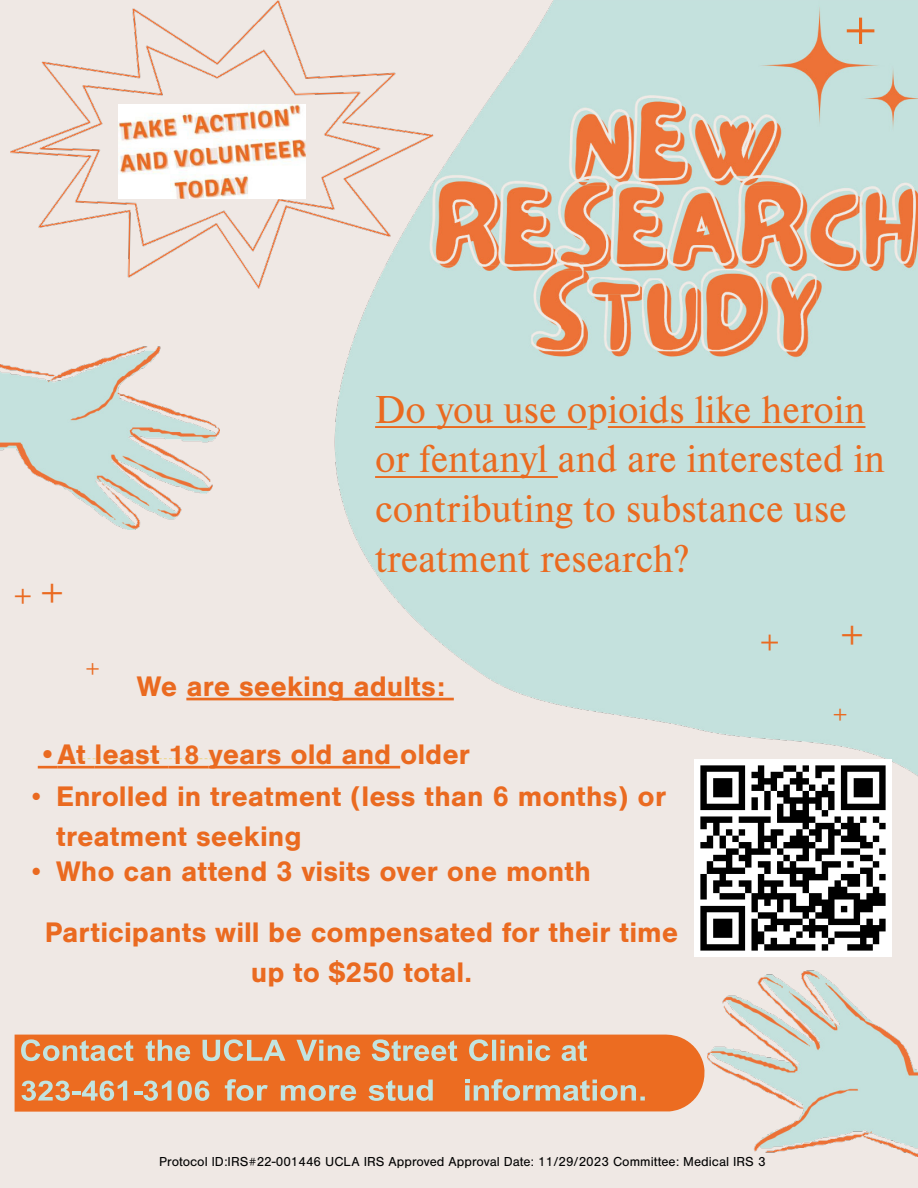
<style>
.page{position:relative;width:918px;height:1188px;background:#efe8e4}
.page>*{position:absolute;margin:0;border:0;box-sizing:border-box;transform-origin:0 0}
.t1{font:60px "Nimbus San";color:#ea6a20}
.t2{font:42.9px "Nimbus San";color:#ea6a20}
.t3{font:40.5px/49.9px "Nimbus Rom D";color:#ea6a20}
.t4{font:36px "Nimbus San";color:#ea6a20}
.t5{font:33.9px "Nimbus San";color:#ea6a20}
.t6{font:700 29.4px/40.3px "Nimbus San";color:#ea6a20}
.t7{font:27px "Nimbus San";color:#ea6a20}
.t8{font:26.25px "Nimbus San";color:#ea6a20}
.t9{font:13.5px "Nimbus San";color:#040404}
.s1{font-size:42.9px}
.s2{font-weight:400}
.s3{font-size:27.75px}
.s4{font-family:"Times New Roman";font-weight:400}
</style>
<div class="page">
<img style="left:11px;top:0;width:907px;height:781px">
<img style="left:118px;top:104px;width:188px;height:94px">
<img style="left:0;top:347px;width:220px;height:183px">
<svg style="left:62px;top:758px;width:150px;height:1px"></svg>
<hr style="left:375px;top:426px;width:61px;height:2px;background:#ea6a20">
<hr style="left:436px;top:426px;width:151px;height:2px;background:#ea6a20">
<hr style="left:608px;top:426px;width:257px;height:2px;background:#ea6a20">
<hr style="left:375px;top:476px;width:183px;height:2px;background:#ea6a20">
<hr style="left:186px;top:698px;width:268px;height:2px;background:#ea6a20">
<svg style="left:38px;top:766px;width:19px;height:2px"></svg>
<hr style="left:57px;top:766px;width:38px;height:2px;background:#ea6a20">
<hr style="left:95px;top:766px;width:74px;height:2px;background:#ea6a20">
<hr style="left:169px;top:766px;width:39px;height:2px;background:#ea6a20">
<hr style="left:208px;top:766px;width:192px;height:2px;background:#ea6a20">
<div style="left:15px;top:1035px;width:690px;height:77px;background:#ec6c21"></div>
<svg style="left:21px;top:1039px;width:113px;height:22px;background:#db9a6b"></svg>
<svg style="left:146px;top:1040px;width:44px;height:21px"></svg>
<svg style="left:203px;top:1039px;width:82px;height:22px;background:#da9c6d"></svg>
<svg style="left:296px;top:1040px;width:64px;height:21px"></svg>
<svg style="left:372px;top:1039px;width:85px;height:22px;background:#d99f73"></svg>
<svg style="left:469px;top:1039px;width:81px;height:22px;background:#db9b6c"></svg>
<svg style="left:562px;top:1040px;width:25px;height:21px"></svg>
<svg style="left:21px;top:1081px;width:106px;height:20px;background:#d99f73"></svg>
<svg style="left:134px;top:1081px;width:37px;height:20px"></svg>
<svg style="left:178px;top:1081px;width:31px;height:20px"></svg>
<svg style="left:225px;top:1079px;width:43px;height:22px"></svg>
<svg style="left:281px;top:1085px;width:75px;height:16px"></svg>
<svg style="left:368px;top:1080px;width:65px;height:21px"></svg>
<svg style="left:465px;top:1079px;width:180px;height:22px;background:#db996a"></svg>
<img style="left:707px;top:970px;width:211px;height:186px">
<img style="left:695px;top:759px;width:197px;height:197px">
<h1 class="t1" style="left:846px;top:-1px;width:31px">+</h1>
<p class="t5" style="left:15px;top:578px;width:50px">+ <span class="s1">+</span></p>
<p class="t8" style="left:86px;top:655px;width:15px">+</p>
<h3 class="t3" style="left:375px;top:383px;width:512px">Do you use opioids like heroin or fentanyl and are interested in contributing to substance use treatment research?</h3>
<p class="t6" style="left:137px;top:666px;width:310px">We are seeking adults:</p>
<p class="t4" style="left:761px;top:623px;width:19px">+</p>
<h2 class="t2" style="left:842px;top:612px;width:23px">+</h2>
<p class="t7" style="left:834px;top:701px;width:15px">+</p>
<p class="t6" style="left:38px;top:735px;width:434px"><span class="s2">•</span>At least <span class="s3">18</span> years old and older</p>
<p class="t6" style="left:56px;top:776px;width:612px;text-indent:-25px"><span class="s4">•</span> Enrolled in treatment (less than 6 months) or treatment seeking</p>
<p class="t6" style="left:45px;top:842px;width:635px;line-height:60.4px;text-indent:-14px"><span class="s4">•</span> Who can attend 3 visits over one month<br>Participants will be compensated for their time</p>
<p class="t6" style="left:251px;top:952px;width:223px">up to $250 total.</p>
<p class="t9" style="left:159px;top:1154px;width:608px">Protocol lD:IRS#22-001446 UCLA IRS Approved Approval Date: 11/29/2023 Committee: Medical IRS 3</p>
</div>
